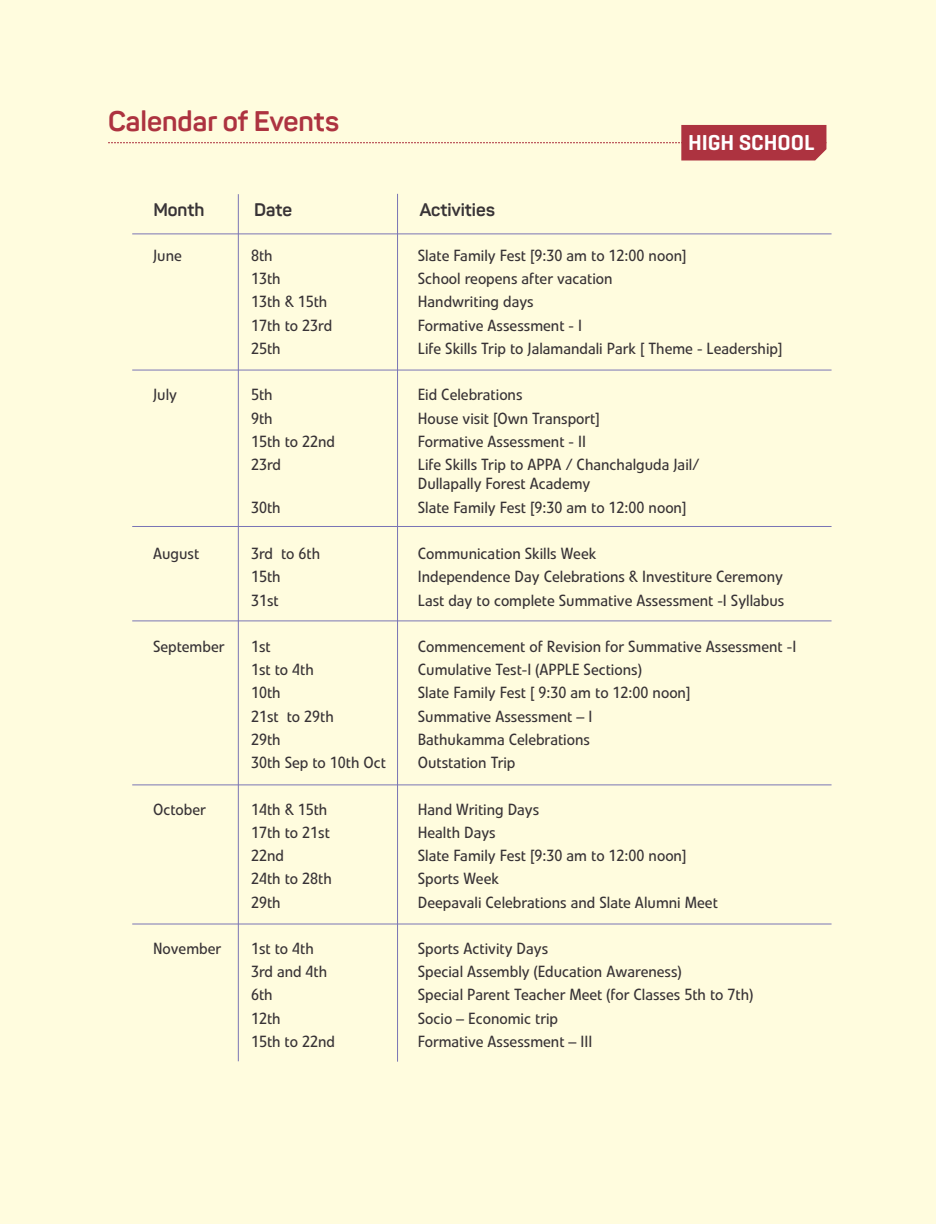
<style>
.page{position:relative;width:936px;height:1224px;background:#fffcde}
.page>*{position:absolute;margin:0;border:0;box-sizing:border-box;transform-origin:0 0}
.t1{font:700 28px "Panton";color:#ad3340}
.t2{font:22px "Geogrotesque";color:#fff}
.t3{font:700 18px "Panton";color:#383336}
.t4{font:16px/19.4px "Veto LT Pro";color:#383336}
</style>
<div class="page">
<svg style="left:108px;top:125px;width:718px;height:36px"></svg>
<hr style="left:132px;top:370px;width:700px;height:1px;background:#7a75b5">
<hr style="left:132px;top:233px;width:700px;height:1px;background:#7a75b5">
<hr style="left:397px;top:194px;width:1px;height:868px;background:#7a75b5">
<hr style="left:238px;top:194px;width:1px;height:867px;background:#7a75b5">
<hr style="left:132px;top:526px;width:700px;height:1px;background:#7a75b5">
<hr style="left:132px;top:620px;width:700px;height:1px;background:#7a75b5">
<hr style="left:132px;top:784px;width:700px;height:1px;background:#7a75b5">
<hr style="left:132px;top:924px;width:700px;height:1px;background:#7a75b5">
<h1 class="t1" style="left:108px;top:110px;width:232px">Calendar of Events</h1>
<p class="t3" style="left:153px;top:202px;width:53px">Month</p>
<p class="t3" style="left:254px;top:202px;width:39px">Date</p>
<p class="t3" style="left:419px;top:202px;width:77px">Activities</p>
<h2 class="t2" style="left:688px;top:134px;width:128px">HIGH SCHOOL</h2>
<p class="t4" style="left:153px;top:248px;width:30px">June</p>
<p class="t4" style="left:251px;top:248px;width:23px">8th</p>
<p class="t4" style="left:418px;top:248px;width:270px">Slate Family Fest [9:30 am to 12:00 noon]</p>
<p class="t4" style="left:251px;top:271px;width:31px">13th</p>
<p class="t4" style="left:418px;top:271px;width:196px">School reopens after vacation</p>
<p class="t4" style="left:251px;top:294px;width:78px">13th &amp; 15th</p>
<p class="t4" style="left:418px;top:294px;width:117px">Handwriting days</p>
<p class="t4" style="left:251px;top:318px;width:83px">17th to 23rd</p>
<p class="t4" style="left:418px;top:318px;width:166px">Formative Assessment - I</p>
<p class="t4" style="left:251px;top:341px;width:31px">25th</p>
<p class="t4" style="left:418px;top:341px;width:366px">Life Skills Trip to Jalamandali Park [ Theme - Leadership]</p>
<p class="t4" style="left:153px;top:387px;width:26px">July</p>
<p class="t4" style="left:251px;top:387px;width:23px">5th</p>
<p class="t4" style="left:418px;top:387px;width:106px">Eid Celebrations</p>
<p class="t4" style="left:251px;top:411px;width:23px">9th</p>
<p class="t4" style="left:418px;top:411px;width:183px">House visit [Own Transport]</p>
<p class="t4" style="left:251px;top:434px;width:86px">15th to 22nd</p>
<p class="t4" style="left:418px;top:434px;width:170px">Formative Assessment - II</p>
<p class="t4" style="left:251px;top:457px;width:32px">23rd</p>
<p class="t4" style="left:418px;top:457px;width:283px">Life Skills Trip to APPA / Chanchalguda Jail/<br>Dullapally Forest Academy</p>
<p class="t4" style="left:251px;top:500px;width:31px">30th</p>
<p class="t4" style="left:418px;top:500px;width:270px">Slate Family Fest [9:30 am to 12:00 noon]</p>
<p class="t4" style="left:153px;top:546px;width:48px">August</p>
<p class="t4" style="left:251px;top:546px;width:71px">3rd to 6th</p>
<p class="t4" style="left:418px;top:546px;width:180px">Communication Skills Week</p>
<p class="t4" style="left:251px;top:569px;width:31px">15th</p>
<p class="t4" style="left:418px;top:569px;width:367px">Independence Day Celebrations &amp; Investiture Ceremony</p>
<p class="t4" style="left:251px;top:593px;width:29px">31st</p>
<p class="t4" style="left:418px;top:593px;width:368px">Last day to complete Summative Assessment -I Syllabus</p>
<p class="t4" style="left:153px;top:639px;width:73px">September</p>
<p class="t4" style="left:251px;top:639px;width:21px">1st</p>
<p class="t4" style="left:418px;top:639px;width:380px">Commencement of Revision for Summative Assessment -I</p>
<p class="t4" style="left:251px;top:662px;width:64px">1st to 4th</p>
<p class="t4" style="left:418px;top:662px;width:225px">Cumulative Test-I (APPLE Sections)</p>
<p class="t4" style="left:251px;top:685px;width:31px">10th</p>
<p class="t4" style="left:418px;top:685px;width:274px">Slate Family Fest [ 9:30 am to 12:00 noon]</p>
<p class="t4" style="left:251px;top:709px;width:84px">21st to 29th</p>
<p class="t4" style="left:418px;top:709px;width:176px">Summative Assessment – I</p>
<p class="t4" style="left:251px;top:732px;width:31px">29th</p>
<p class="t4" style="left:418px;top:732px;width:174px">Bathukamma Celebrations</p>
<p class="t4" style="left:251px;top:755px;width:137px">30th Sep to 10th Oct</p>
<p class="t4" style="left:418px;top:755px;width:99px">Outstation Trip</p>
<p class="t4" style="left:153px;top:802px;width:54px">October</p>
<p class="t4" style="left:251px;top:802px;width:78px">14th &amp; 15th</p>
<p class="t4" style="left:418px;top:802px;width:123px">Hand Writing Days</p>
<p class="t4" style="left:251px;top:825px;width:80px">17th to 21st</p>
<p class="t4" style="left:418px;top:825px;width:79px">Health Days</p>
<p class="t4" style="left:251px;top:848px;width:34px">22nd</p>
<p class="t4" style="left:418px;top:848px;width:270px">Slate Family Fest [9:30 am to 12:00 noon]</p>
<p class="t4" style="left:251px;top:871px;width:82px">24th to 28th</p>
<p class="t4" style="left:418px;top:871px;width:83px">Sports Week</p>
<p class="t4" style="left:251px;top:895px;width:31px">29th</p>
<p class="t4" style="left:418px;top:895px;width:302px">Deepavali Celebrations and Slate Alumni Meet</p>
<p class="t4" style="left:153px;top:941px;width:70px">November</p>
<p class="t4" style="left:251px;top:941px;width:64px">1st to 4th</p>
<p class="t4" style="left:418px;top:941px;width:132px">Sports Activity Days</p>
<p class="t4" style="left:251px;top:964px;width:78px">3rd and 4th</p>
<p class="t4" style="left:418px;top:964px;width:265px">Special Assembly (Education Awareness)</p>
<p class="t4" style="left:251px;top:987px;width:23px">6th</p>
<p class="t4" style="left:418px;top:987px;width:337px">Special Parent Teacher Meet (for Classes 5th to 7th)</p>
<p class="t4" style="left:251px;top:1011px;width:31px">12th</p>
<p class="t4" style="left:418px;top:1011px;width:142px">Socio – Economic trip</p>
<p class="t4" style="left:251px;top:1034px;width:86px">15th to 22nd</p>
<p class="t4" style="left:418px;top:1034px;width:176px">Formative Assessment – III</p>
</div>
